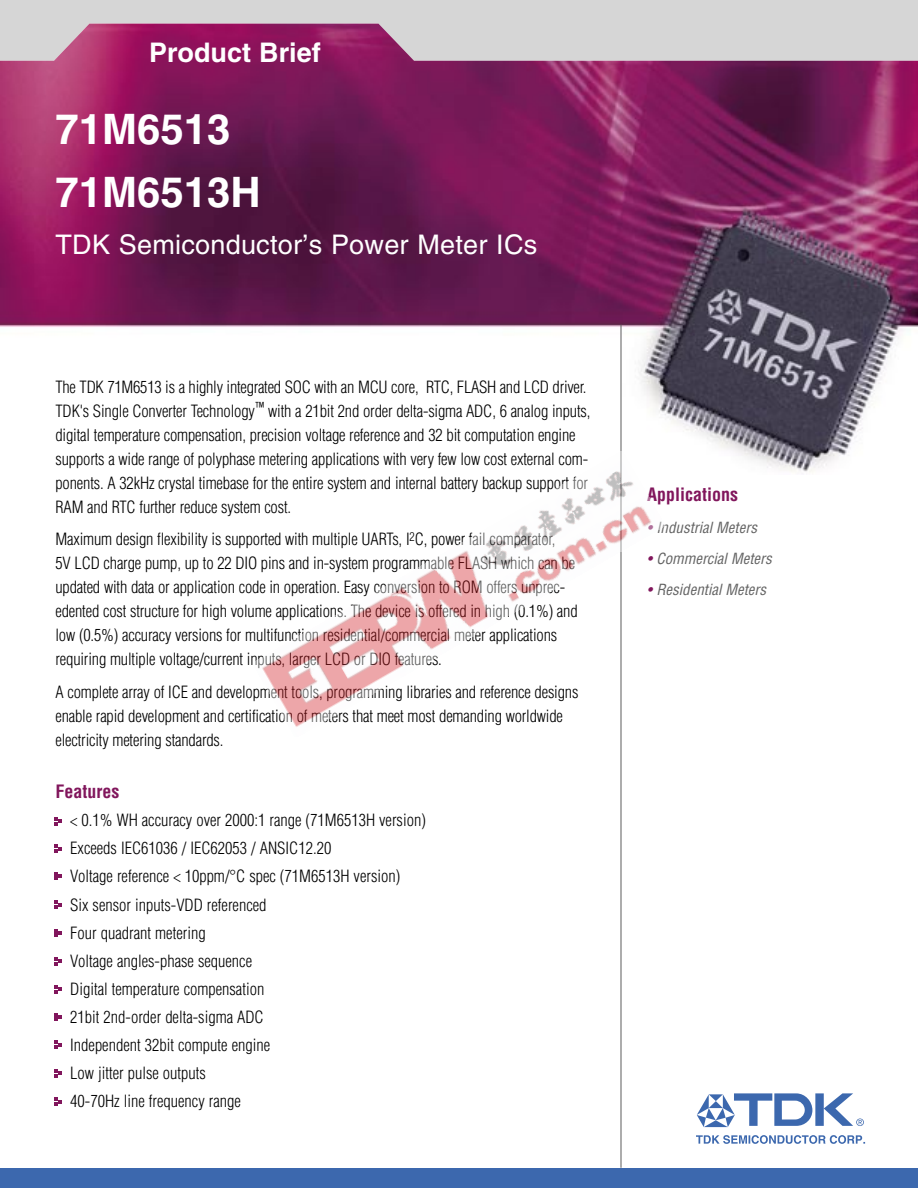
<style>
.page{position:relative;width:918px;height:1188px;background:#fff}
.page>*{position:absolute;margin:0;border:0;box-sizing:border-box;transform-origin:0 0}
.headline{font:700 42px "Helvetica";color:#fff}
.secondary_headline{font:27px "Helvetica";letter-spacing:.01em;color:#fff}
.t1{font:700 27px "Helvetica";color:#fff}
.Sidebar_Titles{font:700 condensed 18px "Helvetica";color:#81165c}
.Subheads{font:700 condensed 18px "Helvetica";color:#81165c}
.Intro_text{font:300 condensed 16.5px/24px "Helvetica";letter-spacing:-.01em;color:#000}
.Sidebar_text{font:italic condensed 15px "Helvetica";color:#636363}
.s1{color:#81165c}
</style>
<div class="page">
<div style="left:0;top:0;width:918px;height:133px;background:#d6d6d6"></div>
<div style="left:0;top:1168px;width:918px;height:20px;background:#3c68ae"></div>
<img style="left:0;top:24px;width:918px;height:448px">
<hr style="left:620px;top:325px;width:2px;height:843px;background:#636363">
<svg style="left:54px;top:845px;width:8px;height:8px"></svg>
<svg style="left:54px;top:817px;width:8px;height:8px"></svg>
<svg style="left:54px;top:872px;width:8px;height:8px"></svg>
<svg style="left:54px;top:901px;width:8px;height:8px"></svg>
<svg style="left:54px;top:929px;width:8px;height:8px"></svg>
<svg style="left:54px;top:957px;width:8px;height:8px"></svg>
<svg style="left:54px;top:985px;width:8px;height:8px"></svg>
<svg style="left:54px;top:1013px;width:8px;height:8px"></svg>
<svg style="left:54px;top:1041px;width:8px;height:8px"></svg>
<svg style="left:54px;top:1069px;width:8px;height:8px"></svg>
<svg style="left:54px;top:1098px;width:8px;height:8px"></svg>
<svg style="left:697px;top:1093px;width:167px;height:34px"></svg>
<svg style="left:696px;top:1135px;width:169px;height:9px"></svg>
<img style="left:253px;top:451px;width:412px;height:286px">
<p class="t1" style="left:149px;top:36px;width:173px">Product Brief</p>
<p class="headline" style="left:56px;top:103px;width:177px">71M6513</p>
<p class="headline" style="left:56px;top:167px;width:207px">71M6513H</p>
<p class="secondary_headline" style="left:56px;top:229px;width:483px">TDK Semiconductor’s Power Meter ICs</p>
<p class="Intro_text" style="left:56px;top:375px;width:536px">The TDK 71M6513 is a highly integrated SOC with an MCU core, RTC, FLASH and LCD driver.<br>TDK's Single Converter Technology<sup>™</sup> with a 21bit 2nd order delta-sigma ADC, 6 analog inputs, digital temperature compensation, precision voltage reference and 32 bit computation engine supports a wide range of polyphase metering applications with very few low cost external com&shy;ponents. A 32kHz crystal timebase for the entire system and internal battery backup support for RAM and RTC further reduce system cost.</p>
<p class="Intro_text" style="left:56px;top:527px;width:524px">Maximum design flexibility is supported with multiple UARTs, I<sup>2</sup>C, power fail comparator,<br>5V LCD charge pump, up to 22 DIO pins and in-system programmable FLASH which can be updated with data or application code in operation. Easy conversion to ROM offers unprec&shy;edented cost structure for high volume applications. The device is offered in high (0.1%) and low (0.5%) accuracy versions for multifunction residential/commercial meter applications requiring multiple voltage/current inputs, larger LCD or DIO features.</p>
<p class="Intro_text" style="left:56px;top:680px;width:525px">A complete array of ICE and development tools, programming libraries and reference designs enable rapid development and certification of meters that meet most demanding worldwide electricity metering standards.</p>
<p class="Subheads" style="left:56px;top:780px;width:65px">Features</p>
<p class="Intro_text" style="left:70px;top:808px;width:357px">&lt; 0.1% WH accuracy over 2000:1 range (71M6513H version)</p>
<p class="Intro_text" style="left:70px;top:836px;width:263px">Exceeds IEC61036 / IEC62053 / ANSIC12.20</p>
<p class="Intro_text" style="left:70px;top:864px;width:332px">Voltage reference &lt; 10ppm/°C spec (71M6513H version)</p>
<p class="Intro_text" style="left:70px;top:892px;width:198px">Six sensor inputs-VDD referenced</p>
<p class="Intro_text" style="left:70px;top:921px;width:137px">Four quadrant metering</p>
<p class="Intro_text" style="left:70px;top:949px;width:183px">Voltage angles-phase sequence</p>
<p class="Intro_text" style="left:70px;top:977px;width:196px">Digital temperature compensation</p>
<p class="Intro_text" style="left:70px;top:1005px;width:195px">21bit 2nd-order delta-sigma ADC</p>
<p class="Intro_text" style="left:70px;top:1033px;width:201px">Independent 32bit compute engine</p>
<p class="Intro_text" style="left:70px;top:1061px;width:137px">Low jitter pulse outputs</p>
<p class="Intro_text" style="left:70px;top:1089px;width:172px">40-70Hz line frequency range</p>
<p class="Sidebar_Titles" style="left:647px;top:484px;width:93px">Applications</p>
<p class="Sidebar_text" style="left:647px;top:518px;width:111px"><span class="s1">•</span> Industrial Meters</p>
<p class="Sidebar_text" style="left:647px;top:549px;width:126px"><span class="s1">•</span> Commercial Meters</p>
<p class="Sidebar_text" style="left:647px;top:580px;width:121px"><span class="s1">•</span> Residential Meters</p>
</div>
